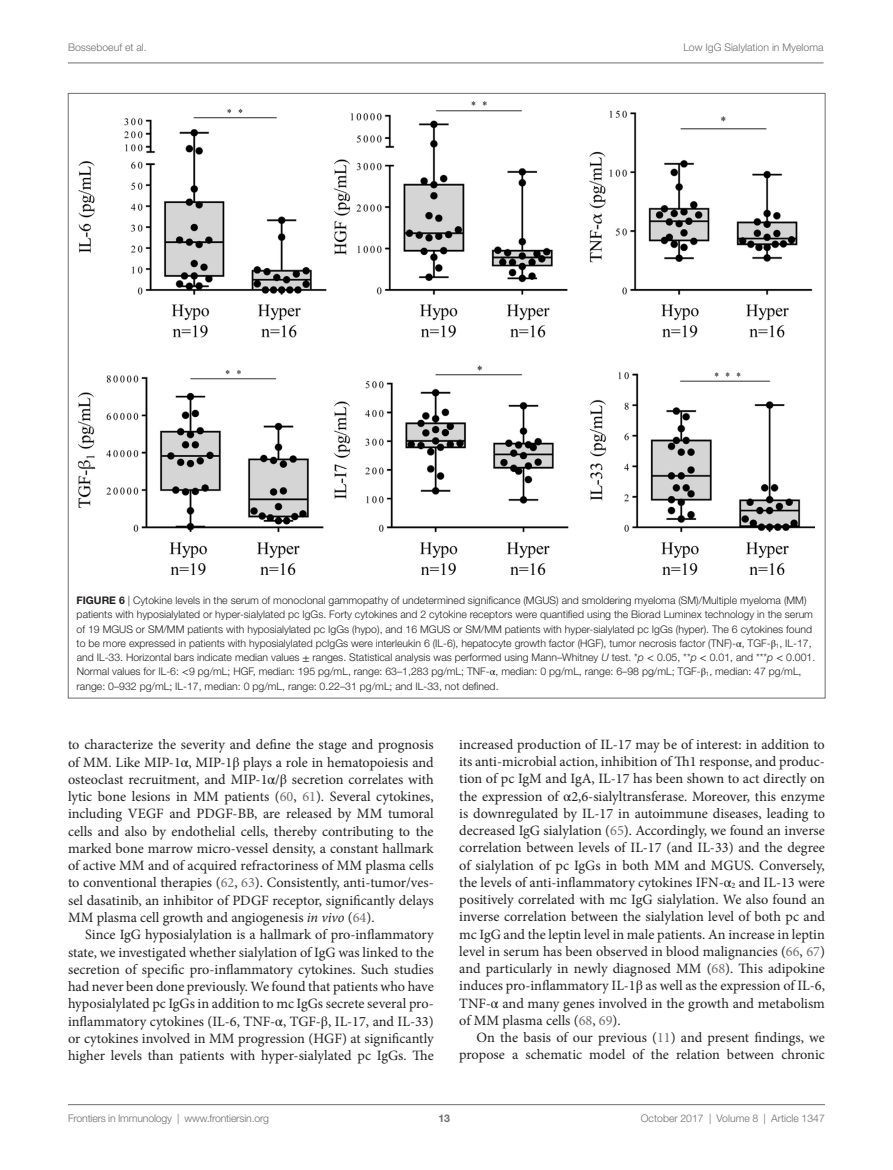
<style>
.page{position:relative;width:893px;height:1170px;background:#fff}
.page>*{position:absolute;margin:0;border:0;box-sizing:border-box;transform-origin:0 0}
.t1{font:14.25px/17.2px "Minion Pro";color:#231f20;text-align:justify}
.t2{font:300 10.5px/14.2px "Helvetica Neue LT Std";color:#231f20}
.t3{font:300 10.5px "Helvetica Neue LT Std";color:#6c6d70}
.t4{font:700 10.5px "Helvetica Neue LT Std";color:#6c6d70}
.s1{font-weight:700}
.s2{font-family:"STIX General";font-weight:400}
.s3{font-style:italic}
.s4{font-family:"STIX General"}
.s5{color:#6c6d70}
.s6{font-size:8.25px}
</style>
<div class="page">
<img style="left:79px;top:102px;width:735px;height:472px">
<hr style="left:68px;top:1104px;width:757px;height:1px;background:#6c6d70">
<hr style="left:68px;top:63px;width:755px;height:1px;background:#6c6d70">
<p class="t3" style="left:68px;top:41px;width:80px">Bosseboeuf et al.</p>
<p class="t3" style="left:683px;top:41px;width:142px">Low IgG Sialylation in Myeloma</p>
<p class="t2" style="left:77px;top:593px;width:740px"><span class="s1">FIGURE 6</span> | Cytokine levels in the serum of monoclonal gammopathy of undetermined significance (MGUS) and smoldering myeloma (SM)/Multiple myeloma (MM) patients with hyposialylated or hyper-sialylated pc IgGs. Forty cytokines and 2 cytokine receptors were quantified using the Biorad Luminex technology in the serum of 19 MGUS or SM/MM patients with hyposialylated pc IgGs (hypo), and 16 MGUS or SM/MM patients with hyper-sialylated pc IgGs (hyper). The 6 cytokines found to be more expressed in patients with hyposialylated pcIgGs were interleukin 6 (IL-6), hepatocyte growth factor (HGF), tumor necrosis factor (TNF)-<span class="s2">α</span>, TGF-<span class="s2">β</span><sub>1</sub>, IL-17, and IL-33. Horizontal bars indicate median values <span class="s2">±</span> ranges. Statistical analysis was performed using Mann–Whitney <span class="s3">U</span> test. *<span class="s3">p</span> <span class="s2">&lt;</span> 0.05, **<span class="s3">p</span> <span class="s2">&lt;</span> 0.01, and ***<span class="s3">p</span> <span class="s2">&lt;</span> 0.001.<br>Normal values for IL-6: <span class="s2">&lt;</span>9 pg/mL; HGF, median: 195 pg/mL, range: 63–1,283 pg/mL; TNF-<span class="s2">α</span>, median: 0 pg/mL, range: 6–98 pg/mL; TGF-<span class="s2">β</span><sub>1</sub>, median: 47 pg/mL, range: 0–932 pg/mL; IL-17, median: 0 pg/mL, range: 0.22–31 pg/mL; and IL-33, not defined.</p>
<p class="t1" style="left:68px;top:736px;width:367px">to characterize the severity and define the stage and prognosis of MM. Like MIP-1<span class="s4">α</span>, MIP-1<span class="s4">β</span> plays a role in hematopoiesis and osteoclast recruitment, and MIP-1<span class="s4">α</span>/<span class="s4">β</span> secretion correlates with lytic bone lesions in MM patients (<span class="s5">60</span>, <span class="s5">61</span>). Several cytokines, including VEGF and PDGF-BB, are released by MM tumoral cells and also by endothelial cells, thereby contributing to the marked bone marrow micro-vessel density, a constant hallmark of active MM and of acquired refractoriness of MM plasma cells to conventional therapies (<span class="s5">62</span>, <span class="s5">63</span>). Consistently, anti-tumor/ves&shy;sel dasatinib, an inhibitor of PDGF receptor, significantly delays MM plasma cell growth and angiogenesis <span class="s3">in vivo</span> (<span class="s5">64</span>).</p>
<p class="t1" style="left:68px;top:926px;width:367px;text-indent:17px">Since IgG hyposialylation is a hallmark of pro-inflammatory state, we investigated whether sialylation of IgG was linked to the secretion of specific pro-inflammatory cytokines. Such studies had never been done previously. We found that patients who have hyposialylated pc IgGs in addition to mc IgGs secrete several pro&shy;inflammatory cytokines (IL-6, TNF-<span class="s4">α</span>, TGF-<span class="s4">β</span>, IL-17, and IL-33) or cytokines involved in MM progression (HGF) at significantly higher levels than patients with hyper-sialylated pc IgGs. The</p>
<p class="t1" style="left:459px;top:735px;width:367px">increased production of IL-17 may be of interest: in addition to its anti-microbial action, inhibition of Th1 response, and produc&shy;tion of pc IgM and IgA, IL-17 has been shown to act directly on the expression of <span class="s4">α</span>2,6-sialyltransferase. Moreover, this enzyme is downregulated by IL-17 in autoimmune diseases, leading to decreased IgG sialylation (<span class="s5">65</span>). Accordingly, we found an inverse correlation between levels of IL-17 (and IL-33) and the degree of sialylation of pc IgGs in both MM and MGUS. Conversely, the levels of anti-inflammatory cytokines IFN-<span class="s4">α</span><span class="s6">2</span> and IL-13 were positively correlated with mc IgG sialylation. We also found an inverse correlation between the sialylation level of both pc and mc IgG and the leptin level in male patients. An increase in leptin level in serum has been observed in blood malignancies (<span class="s5">66</span>, <span class="s5">67</span>) and particularly in newly diagnosed MM (<span class="s5">68</span>). This adipokine induces pro-inflammatory IL-1<span class="s4">β</span> as well as the expression of IL-6, TNF-<span class="s4">α</span> and many genes involved in the growth and metabolism of MM plasma cells (<span class="s5">68</span>, <span class="s5">69</span>).</p>
<p class="t1" style="left:459px;top:1028px;width:367px;text-align:right">On the basis of our previous (<span class="s5">11</span>) and present findings, we propose a schematic model of the relation between chronic</p>
<p class="t3" style="left:68px;top:1111px;width:203px">Frontiers in Immunology | www.frontiersin.org</p>
<p class="t3" style="left:641px;top:1111px;width:186px">October 2017 | Volume 8 | Article 1347</p>
<p class="t4" style="left:439px;top:1111px;width:13px">13</p>
</div>
